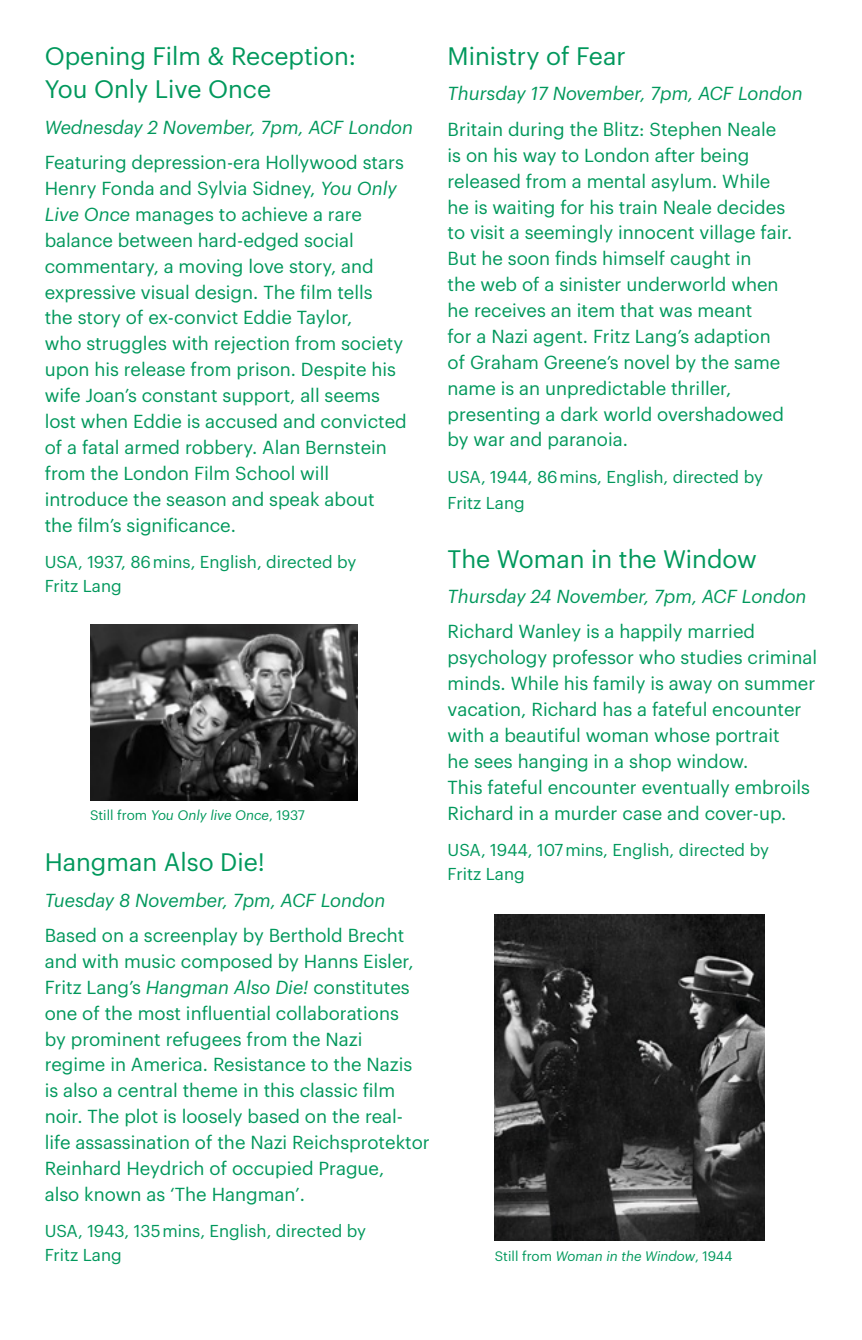
<style>
.page{position:relative;width:862px;height:1340px;background:#fff}
.page>*{position:absolute;margin:0;border:0;box-sizing:border-box;transform-origin:0 0}
.t1{font:24.75px/33.3px "Graphik";color:#00985c}
.t2{font:18.45px/25.9px "Graphik";color:#00985c}
.t3{font:italic 18.45px "Graphik";color:#00985c}
.t4{font:16.88px/23.6px "Graphik";color:#00985c}
.t5{font:italic 13.5px "Graphik";color:#00985c}
.s1{font-style:italic}
.s2{font-style:normal}
</style>
<div class="page">
<img style="left:494px;top:914px;width:269px;height:326px">
<img style="left:90px;top:625px;width:267px;height:175px">
<h1 class="t1" style="left:45px;top:37px;width:313px">Opening Film &amp; Reception:<br>You Only Live Once</h1>
<p class="t3" style="left:45px;top:113px;width:369px">Wednesday 2 November, 7pm, ACF London</p>
<p class="t2" style="left:45px;top:148px;width:363px">Featuring depression-era Hollywood stars Henry Fonda and Sylvia Sidney, <span class="s1">You Only Live Once</span> manages to achieve a rare balance between hard-edged social commentary, a moving love story, and expressive visual design. The film tells<br>the story of ex-convict Eddie Taylor,<br>who struggles with rejection from society upon his release from prison. Despite his wife Joan’s constant support, all seems lost when Eddie is accused and convicted of a fatal armed robbery. Alan Bernstein from the London Film School will introduce the season and speak about the film’s significance.</p>
<p class="t4" style="left:45px;top:548px;width:313px">USA, 1937, 86 mins, English, directed by<br>Fritz Lang</p>
<p class="t5" style="left:90px;top:805px;width:216px"><span class="s2">Still from</span> You Only live Once<span class="s2">, 1937</span></p>
<h1 class="t1" style="left:45px;top:843px;width:222px">Hangman Also Die!</h1>
<p class="t3" style="left:45px;top:886px;width:342px">Tuesday 8 November, 7pm, ACF London</p>
<p class="t2" style="left:45px;top:920px;width:386px">Based on a screenplay by Berthold Brecht and with music composed by Hanns Eisler, Fritz Lang’s <span class="s1">Hangman Also Die!</span> constitutes one of the most influential collaborations<br>by prominent refugees from the Nazi<br>regime in America. Resistance to the Nazis is also a central theme in this classic film noir. The plot is loosely based on the real&shy;life assassination of the Nazi Reichsprotektor Reinhard Heydrich of occupied Prague,<br>also known as ‘The Hangman’.</p>
<p class="t4" style="left:45px;top:1217px;width:323px">USA, 1943, 135 mins, English, directed by<br>Fritz Lang</p>
<h1 class="t1" style="left:447px;top:37px;width:180px">Ministry of Fear</h1>
<p class="t3" style="left:447px;top:80px;width:356px">Thursday 17 November, 7pm, ACF London</p>
<p class="t2" style="left:447px;top:115px;width:346px">Britain during the Blitz: Stephen Neale is on his way to London after being released from a mental asylum. While he is waiting for his train Neale decides to visit a seemingly innocent village fair.<br>But he soon finds himself caught in<br>the web of a sinister underworld when he receives an item that was meant<br>for a Nazi agent. Fritz Lang’s adaption of Graham Greene’s novel by the same name is an unpredictable thriller, presenting a dark world overshadowed by war and paranoia.</p>
<p class="t4" style="left:447px;top:462px;width:317px;line-height:25.9px">USA, 1944, 86 mins, English, directed by<br>Fritz Lang</p>
<h1 class="t1" style="left:447px;top:540px;width:311px">The Woman in the Window</h1>
<p class="t3" style="left:447px;top:582px;width:360px">Thursday 24 November, 7pm, ACF London</p>
<p class="t2" style="left:447px;top:617px;width:371px">Richard Wanley is a happily married psychology professor who studies criminal minds. While his family is away on summer vacation, Richard has a fateful encounter with a beautiful woman whose portrait<br>he sees hanging in a shop window.<br>This fateful encounter eventually embroils Richard in a murder case and cover-up.</p>
<p class="t4" style="left:447px;top:836px;width:323px">USA, 1944, 107 mins, English, directed by<br>Fritz Lang</p>
<p class="t5" style="left:494px;top:1246px;width:239px"><span class="s2">Still from</span> Woman in the Window<span class="s2">, 1944</span></p>
</div>
